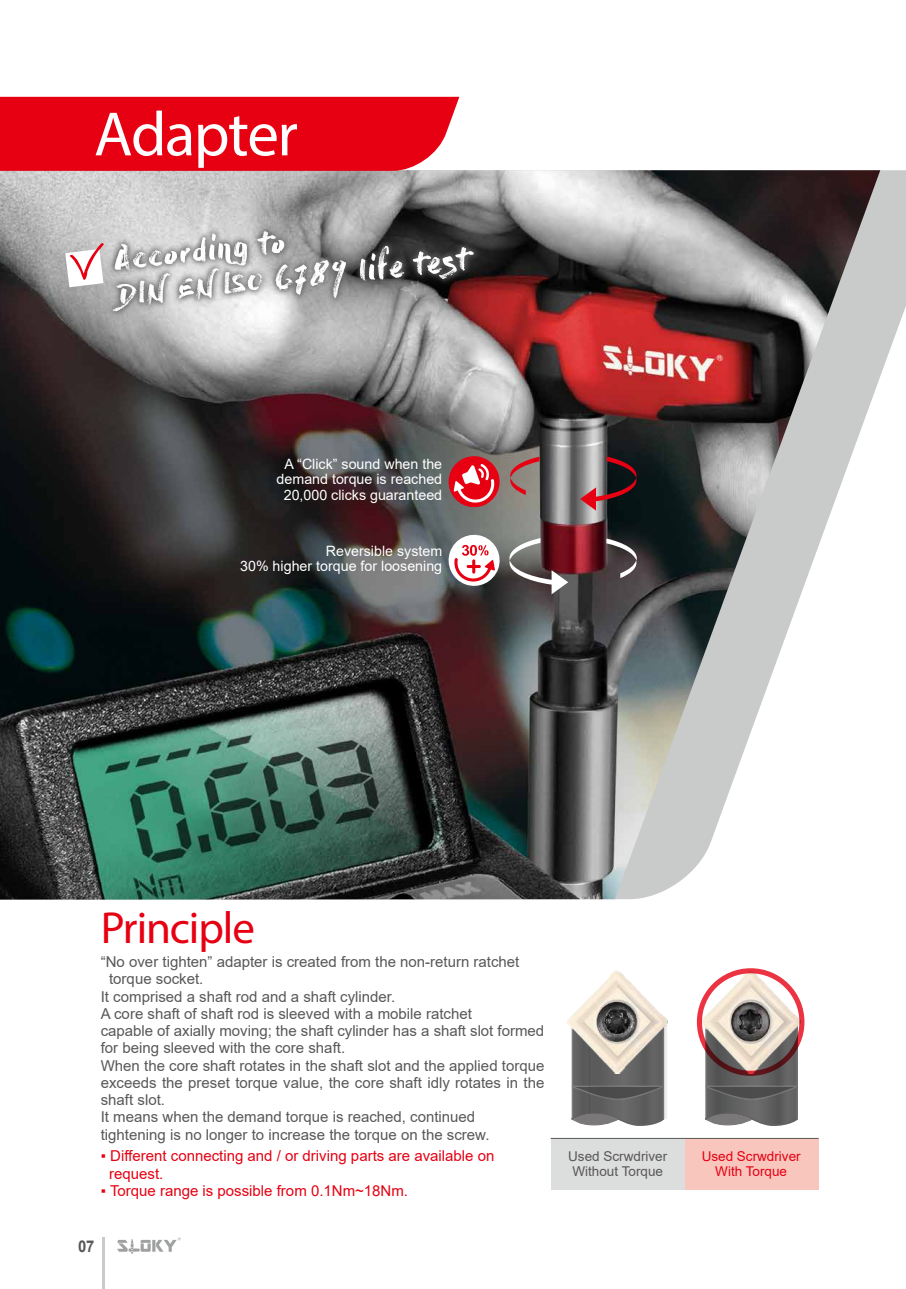
<style>
.page{position:relative;width:906px;height:1289px;background:#fff}
.page>*{position:absolute;margin:0;border:0;box-sizing:border-box;transform-origin:0 0}
.t1{font:63px "Myriad Pro";letter-spacing:-.025em;color:#fff}
.t2{font:45px "Myriad Pro";letter-spacing:-.025em;color:#e60012}
.t3{font:700 16.2px "Arial";color:#595757;scale:.92 1}
.t4{font:15px "Arial";color:#595757}
.t5{font:15px/17.2px "Arial";color:#e60012}
.t6{font:14.25px/15px "Arial";color:#fff;text-align:center}
.t7{font:13.5px/15px "Arial";color:#595757;text-align:center}
.t8{font:13.5px/15px "Arial";color:#e60012;text-align:center}
</style>
<div class="page">
<svg style="left:880px;top:170px;width:26px;height:207px;fill:#c9caca"></svg>
<img style="left:0;top:170px;width:880px;height:729px">
<div style="left:0;top:97px;width:459px;height:74px;background:#e60012"></div>
<svg style="left:65px;top:243px;width:38px;height:44px"></svg>
<svg style="left:510px;top:456px;width:29px;height:39px"></svg>
<svg style="left:580px;top:456px;width:56px;height:54px"></svg>
<svg style="left:606px;top:538px;width:31px;height:40px"></svg>
<svg style="left:509px;top:538px;width:59px;height:56px"></svg>
<img style="left:103px;top:222px;width:380px;height:98px">
<svg style="left:360px;top:246px;width:44px;height:35px"></svg>
<svg style="left:413px;top:247px;width:61px;height:32px"></svg>
<svg style="left:113px;top:231px;width:233px;height:80px"></svg>
<svg style="left:445px;top:453px;width:58px;height:57px"></svg>
<svg style="left:445px;top:531px;width:58px;height:58px"></svg>
<hr style="left:102px;top:1237px;width:2px;height:51px;background:#c9caca">
<svg style="left:117px;top:1237px;width:64px;height:16px"></svg>
<div style="left:684px;top:1138px;width:134px;height:51px;background:#f8c6bd"></div>
<div style="left:551px;top:1138px;width:133px;height:51px;background:#dcdddd"></div>
<hr style="left:550px;top:1137px;width:268px;height:1px;background:#595757">
<svg style="left:571px;top:1073px;width:96px;height:52px"></svg>
<img style="left:568px;top:970px;width:99px;height:103px">
<svg style="left:705px;top:1073px;width:93px;height:52px"></svg>
<img style="left:701px;top:970px;width:100px;height:103px">
<div style="left:697px;top:968px;width:107px;height:107px;border:5px solid #e60012;border-radius:50%"></div>
<h1 class="t1" style="left:94px;top:95px;width:205px">Adapter</h1>
<p class="t6" style="left:277px;top:457px;width:167px">A “Click” sound when the demand torque is reached<br>20,000 clicks guaranteed</p>
<p class="t6" style="left:240px;top:543px;width:203px;text-align:right">Reversible system<br>30% higher torque for loosening</p>
<h2 class="t2" style="left:101px;top:899px;width:156px">Principle</h2>
<p class="t4" style="left:101px;top:951px;width:420px">“No over tighten” adapter is created from the non-return ratchet</p>
<p class="t4" style="left:109px;top:968px;width:96px">torque socket.</p>
<p class="t4" style="left:101px;top:985px;width:296px">It comprised a shaft rod and a shaft cylinder.</p>
<p class="t4" style="left:101px;top:1003px;width:373px">A core shaft of shaft rod is sleeved with a mobile ratchet</p>
<p class="t4" style="left:101px;top:1020px;width:445px">capable of axially moving; the shaft cylinder has a shaft slot formed</p>
<p class="t4" style="left:101px;top:1037px;width:246px">for being sleeved with the core shaft.</p>
<p class="t4" style="left:101px;top:1054px;width:445px">When the core shaft rotates in the shaft slot and the applied torque</p>
<p class="t4" style="left:101px;top:1072px;width:445px">exceeds the preset torque value, the core shaft idly rotates in the</p>
<p class="t4" style="left:101px;top:1089px;width:66px">shaft slot.</p>
<p class="t4" style="left:101px;top:1106px;width:376px">It means when the demand torque is reached, continued</p>
<p class="t4" style="left:101px;top:1123px;width:390px">tightening is no longer to increase the torque on the screw.</p>
<p class="t5" style="left:109px;top:1147px;width:387px;text-indent:-8px">▪ Different connecting and / or driving parts are available on request.</p>
<p class="t5" style="left:101px;top:1181px;width:309px">▪ Torque range is possible from 0.1Nm~18Nm.</p>
<p class="t3" style="left:78px;top:1234px;width:19px">07</p>
<p class="t7" style="left:568px;top:1148px;width:101px">Used Scrwdriver<br>Without Torque</p>
<p class="t8" style="left:701px;top:1148px;width:101px">Used Scrwdriver<br>With Torque</p>
</div>
